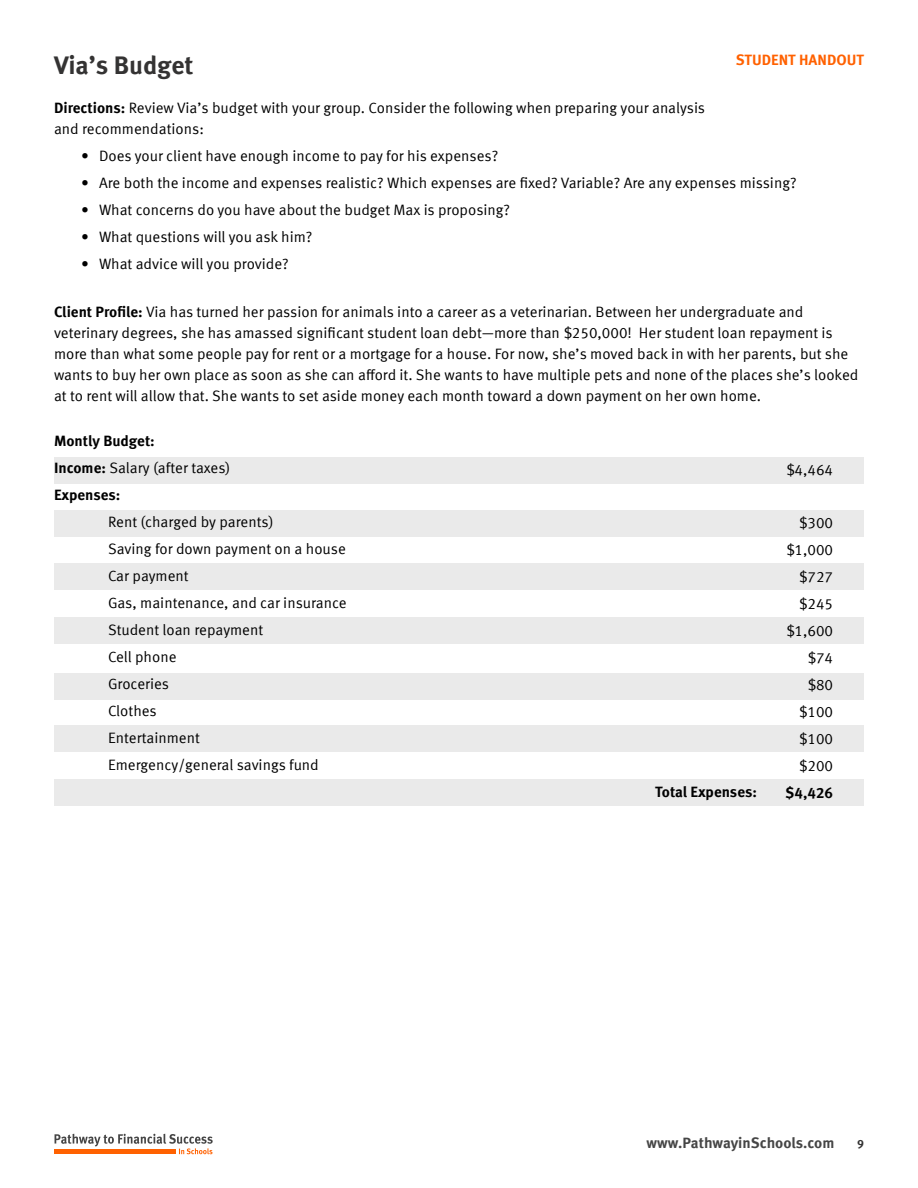
<style>
.page{position:relative;width:918px;height:1188px;background:#fff}
.page>*{position:absolute;margin:0;border:0;box-sizing:border-box;transform-origin:0 0}
.t1{font:700 25.5px "Meta Offc Pro";letter-spacing:-.005em;color:#343333}
.t2{font:15px/27px "Meta Offc Pro Norm";color:#000}
.t3{font:700 15px "Meta Offc Pro";color:#000}
.t4{font:700 15px "Meta Offc Pro";color:#454545}
.t5{font:700 15px "Meta Offc Pro";color:#ff6100}
.t6{font:700 12px "Meta Offc";color:#343333}
.s1{font-family:"Meta Offc Pro";font-weight:700}
</style>
<div class="page">
<svg style="left:55px;top:1134px;width:158px;height:20px"></svg>
<hr style="left:54px;top:1150px;width:122px;height:4px;background:#ff6100">
<div style="left:54px;top:457px;width:810px;height:27px;background:#eaeaea"></div>
<div style="left:54px;top:564px;width:810px;height:26px;background:#eaeaea"></div>
<div style="left:54px;top:510px;width:810px;height:27px;background:#eaeaea"></div>
<div style="left:54px;top:617px;width:810px;height:26px;background:#eaeaea"></div>
<div style="left:54px;top:673px;width:810px;height:27px;background:#eaeaea"></div>
<div style="left:54px;top:725px;width:810px;height:27px;background:#eaeaea"></div>
<div style="left:54px;top:779px;width:810px;height:27px;background:#eaeaea"></div>
<h1 class="t1" style="left:54px;top:45px;width:141px">Via’s Budget</h1>
<p class="t5" style="left:736px;top:48px;width:130px">STUDENT HANDOUT</p>
<p class="t2" style="left:54px;top:96px;width:653px;line-height:21px"><span class="s1">Directions:</span> Review Via’s budget with your group. Consider the following when preparing your analysis and recommendations:</p>
<p class="t2" style="left:81px;top:141px;width:419px">• Does your client have enough income to pay for his expenses?</p>
<p class="t2" style="left:81px;top:168px;width:717px">• Are both the income and expenses realistic? Which expenses are fixed? Variable? Are any expenses missing?</p>
<p class="t2" style="left:81px;top:195px;width:431px">• What concerns do you have about the budget Max is proposing?</p>
<p class="t2" style="left:81px;top:222px;width:233px">• What questions will you ask him?</p>
<p class="t2" style="left:81px;top:249px;width:209px">• What advice will you provide?</p>
<p class="t2" style="left:54px;top:300px;width:806px;line-height:21px"><span class="s1">Client Profile:</span> Via has turned her passion for animals into a career as a veterinarian. Between her undergraduate and veterinary degrees, she has amassed significant student loan debt—more than $250,000! Her student loan repayment is more than what some people pay for rent or a mortgage for a house. For now, she’s moved back in with her parents, but she wants to buy her own place as soon as she can afford it. She wants to have multiple pets and none of the places she’s looked at to rent will allow that. She wants to set aside money each month toward a down payment on her own home.</p>
<p class="t3" style="left:54px;top:429px;width:102px">Montly Budget:</p>
<p class="t2" style="left:54px;top:453px;width:178px"><span class="s1">Income:</span> Salary (after taxes)</p>
<p class="t3" style="left:54px;top:483px;width:68px">Expenses:</p>
<p class="t2" style="left:108px;top:507px;width:240px">Rent (charged by parents)<br>Saving for down payment on a house<br>Car payment<br>Gas, maintenance, and car insurance<br>Student loan repayment<br>Cell phone<br>Groceries<br>Clothes<br>Entertainment<br>Emergency/general savings fund</p>
<p class="t2" style="left:786px;top:455px;width:49px">$4,464</p>
<p class="t2" style="left:786px;top:508px;width:49px;text-align:right">$300 $1,000 $727 $245 $1,600 $74 $80 $100 $100 $200</p>
<p class="t3" style="left:655px;top:780px;width:103px">Total Expenses:</p>
<p class="t3" style="left:785px;top:781px;width:49px">$4,426</p>
<p class="t4" style="left:647px;top:1131px;width:189px">www.PathwayinSchools.com</p>
<p class="t6" style="left:857px;top:1136px;width:8px">9</p>
</div>
